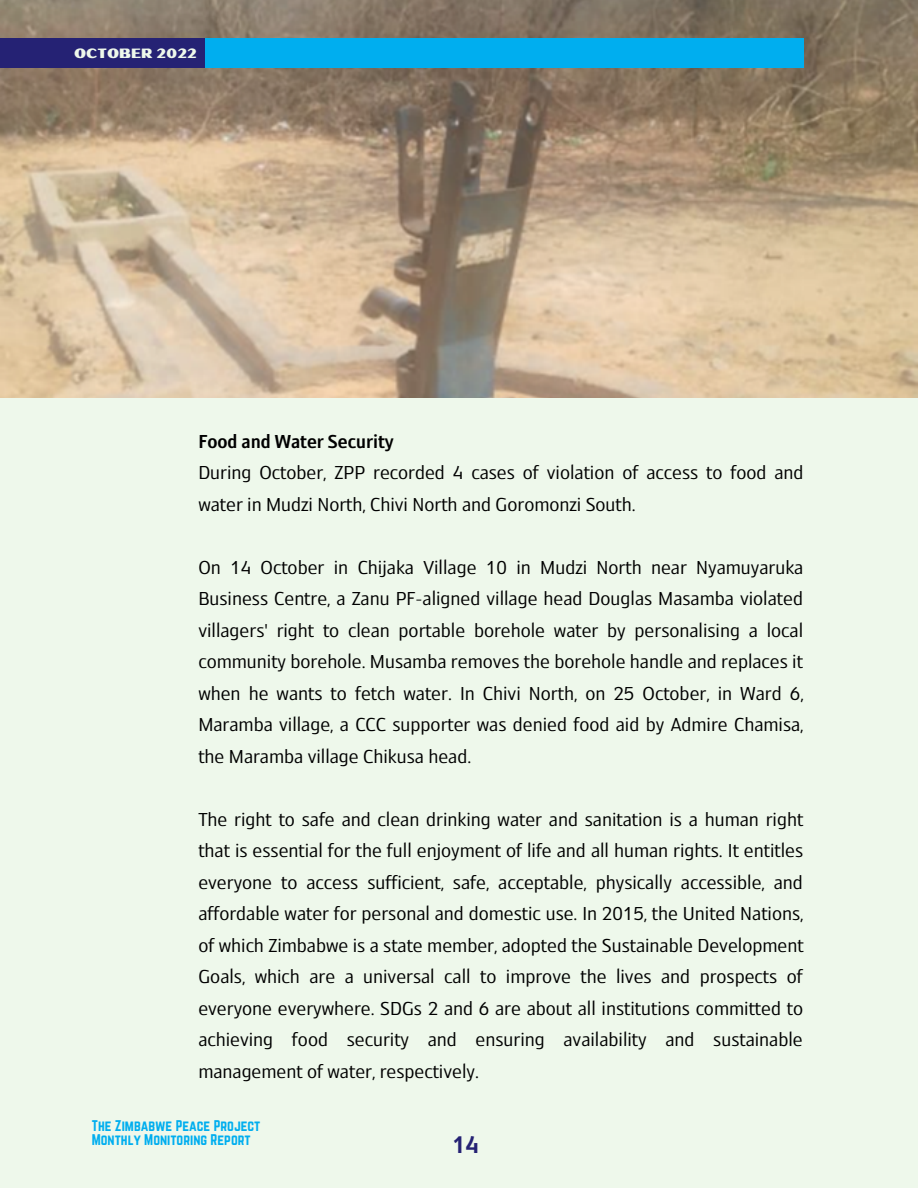
<style>
.page{position:relative;width:918px;height:1188px;background:#eef8eb}
.page>*{position:absolute;margin:0;border:0;box-sizing:border-box;transform-origin:0 0}
.t1{font:27px "OS Aran 600";color:#252274}
.t2{font:21px/31.5px "OS Aran 400";color:#000;text-align:justify}
.t3{font:21px "OS Aran 600";color:#000}
.t4{font:13.5px/13.5px "Norwester";color:#00aeef}
.t5{font:13.5px "Oilvare Base";color:#eef8eb}
</style>
<div class="page">
<img style="left:0;top:0;width:918px;height:397px">
<div style="left:198px;top:38px;width:606px;height:30px;background:#00aeef"></div>
<div style="left:0;top:38px;width:205px;height:30px;background:#252274"></div>
<p class="t5" style="left:74px;top:45px;width:124px">OCTOBER 2022</p>
<p class="t3" style="left:198px;top:432px;width:197px">Food and Water Security</p>
<p class="t2" style="left:198px;top:458px;width:607px">During October, ZPP recorded 4 cases of violation of access to food and water in Mudzi North, Chivi North and Goromonzi South.</p>
<p class="t2" style="left:198px;top:553px;width:607px">On 14 October in Chijaka Village 10 in Mudzi North near Nyamuyaruka Business Centre, a Zanu PF-aligned village head Douglas Masamba violated villagers' right to clean portable borehole water by personalising a local community borehole. Musamba removes the borehole handle and replaces it when he wants to fetch water. In Chivi North, on 25 October, in Ward 6, Maramba village, a CCC supporter was denied food aid by Admire Chamisa, the Maramba village Chikusa head.</p>
<p class="t2" style="left:198px;top:805px;width:607px">The right to safe and clean drinking water and sanitation is a human right that is essential for the full enjoyment of life and all human rights. It entitles everyone to access sufficient, safe, acceptable, physically accessible, and affordable water for personal and domestic use. In 2015, the United Nations, of which Zimbabwe is a state member, adopted the Sustainable Development Goals, which are a universal call to improve the lives and prospects of everyone everywhere. SDGs 2 and 6 are about all institutions committed to achieving food security and ensuring availability and sustainable management of water, respectively.</p>
<p class="t4" style="left:92px;top:1119px;width:170px">The Zimbabwe Peace Project<br>Monthly Monitoring Report</p>
<p class="t1" style="left:452px;top:1133px;width:28px">14</p>
</div>
